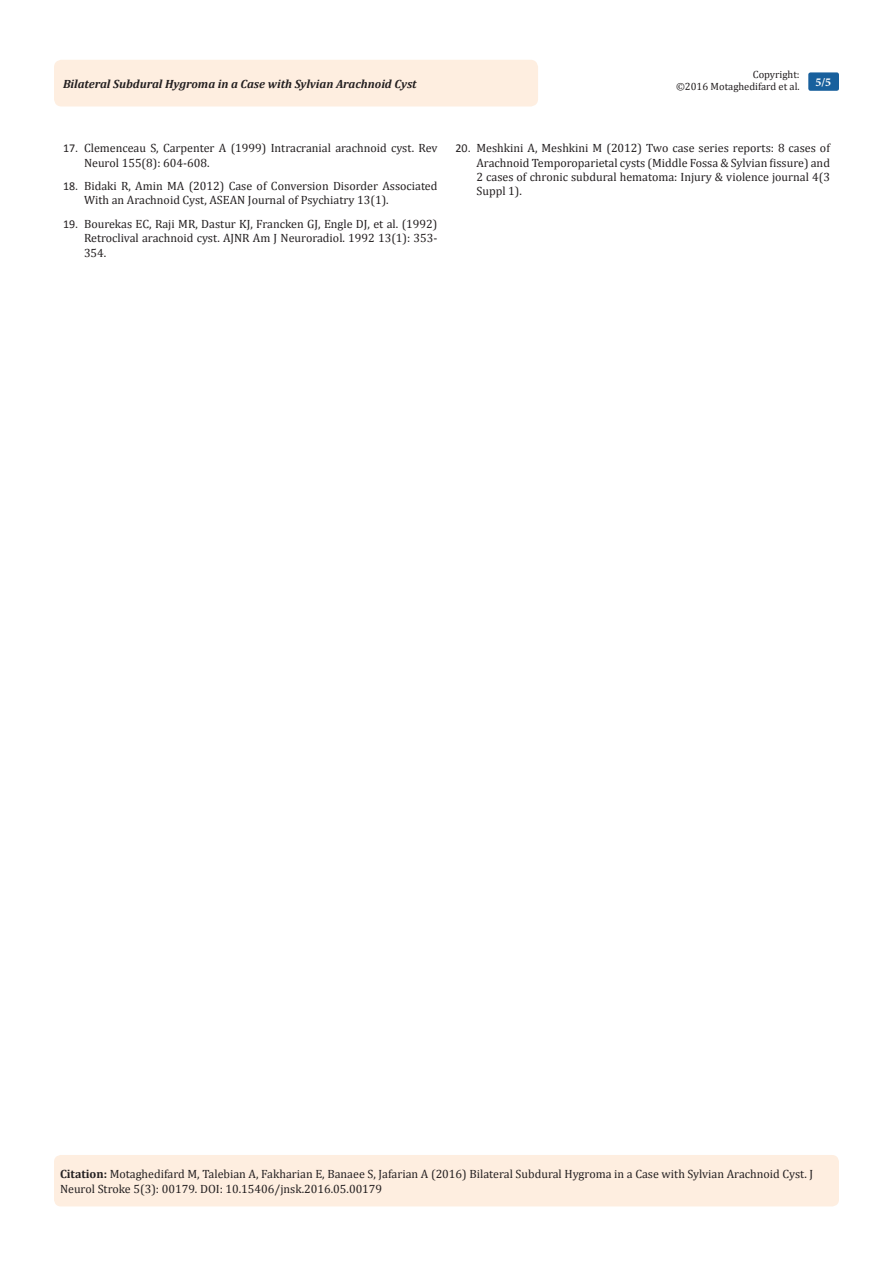
<style>
.page{position:relative;width:893px;height:1263px;background:#fff}
.page>*{position:absolute;margin:0;border:0;box-sizing:border-box;transform-origin:0 0}
.t1{font:12px/14.4px "Cambria";color:#231f20}
.t2{font:italic 700 12px "Cambria";color:#231f20}
.t3{font:700 12px "Minion Pro";color:#fff}
.t4{font:10.5px/12.6px "Cambria";color:#231f20;text-align:right}
.s1{font-family:"Calibri"}
.s2{font-weight:700}
</style>
<div class="page">
<div style="left:54px;top:1155px;width:785px;height:51px;background:#feeee0;border-radius:7px"></div>
<div style="left:54px;top:60px;width:484px;height:46px;background:#feeee0;border-radius:8px"></div>
<div style="left:808px;top:72px;width:31px;height:19px;background:#18609d;border-radius:2px"></div>
<p class="t4" style="left:676px;top:68px;width:125px">Copyright:<br>©2016 Motaghedifard et al.</p>
<p class="t2" style="left:63px;top:75px;width:355px">Bilateral Subdural Hygroma in a Case with Sylvian Arachnoid Cyst</p>
<p class="t3" style="left:815px;top:74px;width:17px">5/5</p>
<p class="t1" style="left:84px;top:141px;width:355px;text-indent:-21px"><span class="s1">17.</span> Clemenceau S, Carpenter A (1999) Intracranial arachnoid cyst. Rev<br>Neurol 155(8): 604-608.</p>
<p class="t1" style="left:84px;top:179px;width:355px;text-indent:-21px"><span class="s1">18.</span> Bidaki R, Amin MA (2012) Case of Conversion Disorder Associated<br>With an Arachnoid Cyst, ASEAN Journal of Psychiatry 13(1).</p>
<p class="t1" style="left:84px;top:216px;width:355px;text-align:justify;text-indent:-21px"><span class="s1">19.</span> Bourekas EC, Raji MR, Dastur KJ, Francken GJ, Engle DJ, et al. (1992)<br>Retroclival arachnoid cyst. AJNR Am J Neuroradiol. 1992 13(1): 353- 354.</p>
<p class="t1" style="left:476px;top:141px;width:355px;text-align:justify;text-indent:-21px"><span class="s1">20.</span> Meshkini A, Meshkini M (2012) Two case series reports: 8 cases of Arachnoid Temporoparietal cysts (Middle Fossa &amp; Sylvian fissure) and 2 cases of chronic subdural hematoma: Injury &amp; violence journal 4(3<br>Suppl 1).</p>
<p class="t1" style="left:60px;top:1167px;width:755px"><span class="s2">Citation:</span> Motaghedifard M, Talebian A, Fakharian E, Banaee S, Jafarian A (2016) Bilateral Subdural Hygroma in a Case with Sylvian Arachnoid Cyst. J<br>Neurol Stroke 5(3): 00179. DOI: 10.15406/jnsk.2016.05.00179</p>
</div>
